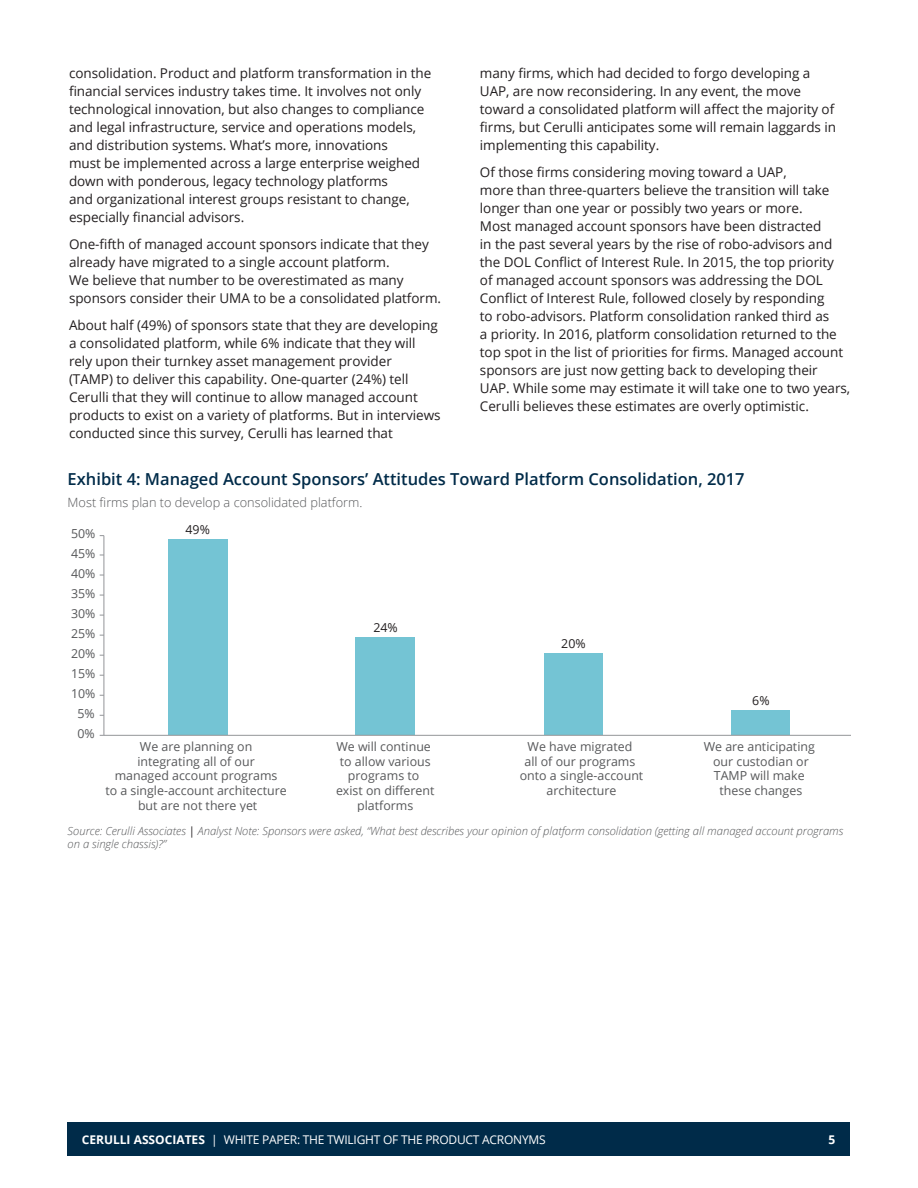
<style>
.page{position:relative;width:918px;height:1188px;background:#fff}
.page>*{position:absolute;margin:0;border:0;box-sizing:border-box;transform-origin:0 0}
.Exh_-_Title{font:600 16.5px "Open Sans";color:#002b49}
.Article_-_text{font:13.5px/18px "Open Sans";letter-spacing:-.005em;color:#231f20}
.Exh_-_Source{font:300 12.75px "Open Sans";color:#57585a}
.t1{font:12.45px/14.9px "Open Sans";color:#57585a;text-align:center}
.t2{font:12.45px "Open Sans";color:#231f20}
.t3{font:12px "Open Sans";letter-spacing:-.02em;color:#fff}
.t4{font:700 12px "Open Sans";color:#fff}
.Exh_-_Source-2{font:italic 300 11.25px/13.5px "Open Sans";color:#57585a}
.s1{font-weight:400;font-style:normal;color:#231f20}
.s2{font-weight:700}
</style>
<div class="page">
<div style="left:68px;top:1122px;width:782px;height:34px;background:#002b49"></div>
<div style="left:168px;top:539px;width:59px;height:196px;background:#74c4d4"></div>
<div style="left:356px;top:637px;width:59px;height:98px;background:#74c4d4"></div>
<div style="left:544px;top:654px;width:58px;height:81px;background:#74c4d4"></div>
<div style="left:732px;top:711px;width:58px;height:24px;background:#74c4d4"></div>
<hr style="left:104px;top:536px;width:1px;height:199px;background:#939598">
<hr style="left:104px;top:735px;width:747px;height:1px;background:#939598">
<p class="Article_-_text" style="left:69px;top:64px;width:364px">consolidation. Product and platform transformation in the financial services industry takes time. It involves not only technological innovation, but also changes to compliance and legal infrastructure, service and operations models, and distribution systems. What’s more, innovations<br>must be implemented across a large enterprise weighed down with ponderous, legacy technology platforms<br>and organizational interest groups resistant to change, especially financial advisors.</p>
<p class="Article_-_text" style="left:69px;top:235px;width:374px">One-fifth of managed account sponsors indicate that they already have migrated to a single account platform.<br>We believe that number to be overestimated as many sponsors consider their UMA to be a consolidated platform.</p>
<p class="Article_-_text" style="left:69px;top:316px;width:373px">About half (49%) of sponsors state that they are developing a consolidated platform, while 6% indicate that they will rely upon their turnkey asset management provider<br>(TAMP) to deliver this capability. One-quarter (24%) tell Cerulli that they will continue to allow managed account products to exist on a variety of platforms. But in interviews conducted since this survey, Cerulli has learned that</p>
<p class="Article_-_text" style="left:480px;top:64px;width:358px">many firms, which had decided to forgo developing a UAP, are now reconsidering. In any event, the move toward a consolidated platform will affect the majority of firms, but Cerulli anticipates some will remain laggards in implementing this capability.</p>
<p class="Article_-_text" style="left:480px;top:163px;width:372px">Of those firms considering moving toward a UAP,<br>more than three-quarters believe the transition will take longer than one year or possibly two years or more.<br>Most managed account sponsors have been distracted<br>in the past several years by the rise of robo-advisors and the DOL Conflict of Interest Rule. In 2015, the top priority<br>of managed account sponsors was addressing the DOL Conflict of Interest Rule, followed closely by responding<br>to robo-advisors. Platform consolidation ranked third as<br>a priority. In 2016, platform consolidation returned to the top spot in the list of priorities for firms. Managed account sponsors are just now getting back to developing their UAP. While some may estimate it will take one to two years, Cerulli believes these estimates are overly optimistic.</p>
<p class="Exh_-_Title" style="left:68px;top:468px;width:679px">Exhibit 4: Managed Account Sponsors’ Attitudes Toward Platform Consolidation, 2017</p>
<p class="Exh_-_Source" style="left:68px;top:494px;width:296px">Most firms plan to develop a consolidated platform.</p>
<p class="t2" style="left:186px;top:521px;width:26px">49%</p>
<p class="t1" style="left:71px;top:526px;width:26px">50%</p>
<p class="t1" style="left:71px;top:545px;width:26px">45%</p>
<p class="t1" style="left:71px;top:565px;width:26px">40%</p>
<p class="t1" style="left:71px;top:585px;width:26px">35%</p>
<p class="t1" style="left:71px;top:605px;width:26px">30%</p>
<p class="t1" style="left:71px;top:625px;width:26px">25%</p>
<p class="t1" style="left:71px;top:645px;width:26px">20%</p>
<p class="t1" style="left:71px;top:665px;width:26px">15%</p>
<p class="t1" style="left:71px;top:685px;width:26px">10%</p>
<p class="t1" style="left:78px;top:705px;width:19px">5%</p>
<p class="t1" style="left:78px;top:725px;width:19px">0%</p>
<p class="t2" style="left:373px;top:619px;width:26px">24%</p>
<p class="t2" style="left:561px;top:635px;width:26px">20%</p>
<p class="t2" style="left:752px;top:692px;width:19px">6%</p>
<p class="t1" style="left:105px;top:738px;width:183px">We are planning on<br>integrating all of our<br>managed account programs<br>to a single-account architecture but are not there yet</p>
<p class="t1" style="left:336px;top:738px;width:100px">We will continue to allow various programs to exist on different platforms</p>
<p class="t1" style="left:520px;top:738px;width:125px">We have migrated<br>all of our programs onto a single-account architecture</p>
<p class="t1" style="left:704px;top:738px;width:113px">We are anticipating our custodian or<br>TAMP will make these changes</p>
<p class="Exh_-_Source-2" style="left:68px;top:824px;width:777px">Source: Cerulli Associates <span class="s1">|</span> Analyst Note: Sponsors were asked, “What best describes your opinion of platform consolidation (getting all managed account programs on a single chassis)?”</p>
<p class="t3" style="left:82px;top:1131px;width:465px"><span class="s2">CERULLI ASSOCIATES</span> | WHITE PAPER: THE TWILIGHT OF THE PRODUCT ACRONYMS</p>
<p class="t4" style="left:829px;top:1131px;width:8px">5</p>
</div>
